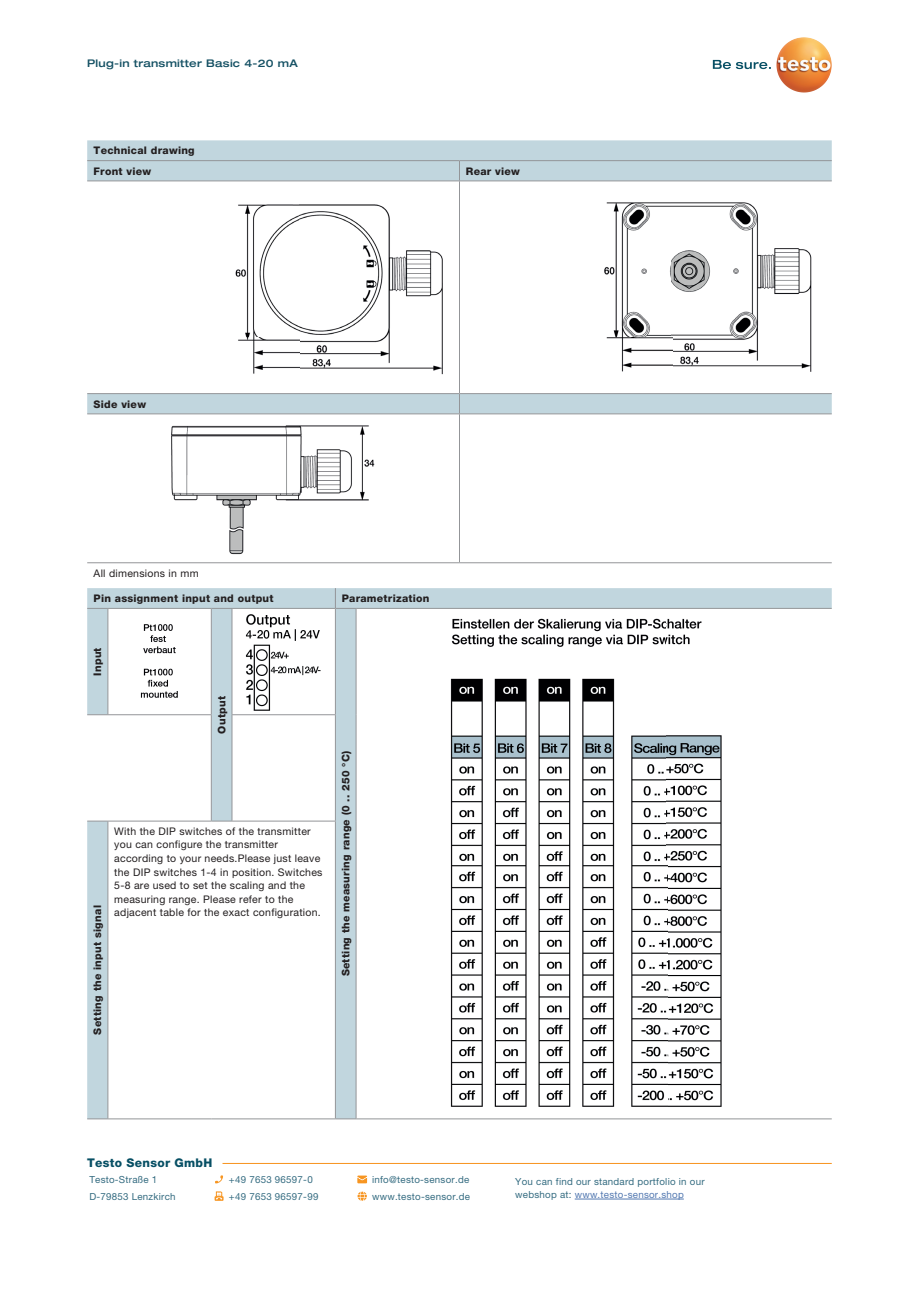
<style>
.page{position:relative;width:919px;height:1289px;background:#fff}
.page>*{position:absolute;margin:0;border:0;box-sizing:border-box;transform-origin:0 0}
.t1{font:800 12px "Helvetica Neue LTW1 G";letter-spacing:.025em;color:#074f64}
.t2{font:10.5px/13.5px "Helvetica Neue LTW1 G";letter-spacing:.025em;color:#231f20}
.t3{font:800 10.5px/20.2px "Helvetica Neue LTW1 G";letter-spacing:.025em;color:#231f20}
.t4{font:500 expanded 10.5px "Helvetica Neue LT Com";letter-spacing:.025em;color:#155164}
.t5{font:9.75px "Helvetica Neue LTW1 G";letter-spacing:.025em;color:#356c81}
.t6{font:9.75px "Helvetica Neue LTW1 G";letter-spacing:.025em;color:#5379b1}
.s1{color:#356c81}
</style>
<div class="page">
<div style="left:87px;top:140px;width:744px;height:40px;background:#c1d6de"></div>
<svg style="left:87px;top:181px;width:744px;height:234px;fill:#c1d6de"></svg>
<hr style="left:87px;top:160px;width:372px;height:1px;background:#939598">
<hr style="left:459px;top:160px;width:372px;height:1px;background:#939598">
<svg style="left:459px;top:161px;width:1px;height:19px"></svg>
<hr style="left:459px;top:181px;width:1px;height:212px;background:#939598">
<svg style="left:459px;top:394px;width:1px;height:19px"></svg>
<hr style="left:459px;top:414px;width:1px;height:148px;background:#939598">
<hr style="left:87px;top:180px;width:372px;height:1px;background:#939598">
<hr style="left:459px;top:180px;width:372px;height:1px;background:#939598">
<hr style="left:87px;top:393px;width:372px;height:1px;background:#939598">
<hr style="left:459px;top:393px;width:372px;height:1px;background:#939598">
<hr style="left:87px;top:413px;width:372px;height:1px;background:#939598">
<hr style="left:459px;top:413px;width:372px;height:1px;background:#939598">
<hr style="left:87px;top:562px;width:372px;height:1px;background:#939598">
<hr style="left:459px;top:562px;width:372px;height:1px;background:#939598">
<img style="left:89px;top:186px;width:368px;height:202px">
<img style="left:461px;top:186px;width:368px;height:202px">
<img style="left:171px;top:425px;width:204px;height:130px">
<svg style="left:87px;top:588px;width:744px;height:530px;fill:#c1d6de"></svg>
<svg style="left:108px;top:609px;width:723px;height:509px"></svg>
<svg style="left:87px;top:608px;width:20px;height:1px"></svg>
<hr style="left:108px;top:608px;width:103px;height:1px;background:#939598">
<svg style="left:212px;top:608px;width:19px;height:1px"></svg>
<hr style="left:232px;top:608px;width:103px;height:1px;background:#939598">
<hr style="left:231px;top:714px;width:105px;height:1px;background:#939598">
<hr style="left:232px;top:820px;width:104px;height:1px;background:#939598">
<svg style="left:87px;top:1118px;width:21px;height:1px"></svg>
<hr style="left:108px;top:1118px;width:103px;height:1px;background:#939598">
<svg style="left:211px;top:1118px;width:21px;height:1px"></svg>
<hr style="left:232px;top:1118px;width:103px;height:1px;background:#939598">
<svg style="left:335px;top:1118px;width:21px;height:1px"></svg>
<hr style="left:356px;top:1118px;width:475px;height:1px;background:#939598">
<hr style="left:107px;top:608px;width:1px;height:106px;background:#939598">
<hr style="left:107px;top:821px;width:1px;height:297px;background:#939598">
<hr style="left:211px;top:608px;width:1px;height:106px;background:#939598">
<hr style="left:231px;top:608px;width:1px;height:106px;background:#939598">
<hr style="left:335px;top:608px;width:1px;height:106px;background:#939598">
<hr style="left:355px;top:608px;width:1px;height:106px;background:#939598">
<hr style="left:335px;top:715px;width:1px;height:105px;background:#939598">
<hr style="left:355px;top:714px;width:1px;height:107px;background:#939598">
<hr style="left:335px;top:821px;width:1px;height:297px;background:#939598">
<hr style="left:355px;top:821px;width:1px;height:297px;background:#939598">
<svg style="left:87px;top:714px;width:248px;height:107px"></svg>
<hr style="left:108px;top:820px;width:103px;height:1px;background:#939598">
<svg style="left:335px;top:588px;width:21px;height:21px"></svg>
<hr style="left:356px;top:608px;width:475px;height:1px;background:#939598">
<img style="left:121px;top:610px;width:77px;height:102px">
<img style="left:245px;top:610px;width:77px;height:102px">
<img style="left:424px;top:610px;width:339px;height:506px">
<svg style="left:790px;top:37px;width:13px;height:4px"></svg>
<svg style="left:712px;top:60px;width:58px;height:9px"></svg>
<svg style="left:215px;top:1175px;width:8px;height:8px"></svg>
<svg style="left:357px;top:1175px;width:10px;height:8px"></svg>
<hr style="left:574px;top:1198px;width:109px;height:1px;background:#5379b1">
<svg style="left:214px;top:1191px;width:9px;height:9px"></svg>
<svg style="left:357px;top:1191px;width:10px;height:9px"></svg>
<hr style="left:222px;top:1162px;width:609px;height:1px;background:#f7931d">
<p class="t4" style="left:87px;top:57px;width:212px">Plug-in transmitter Basic 4-20 mA</p>
<p class="t3" style="left:94px;top:140px;width:103px">Technical drawing<br>Front view</p>
<p class="t3" style="left:466px;top:161px;width:56px">Rear view</p>
<p class="t3" style="left:94px;top:393px;width:54px">Side view</p>
<p class="t2" style="left:94px;top:566px;width:106px">All dimensions in mm</p>
<p class="t3" style="left:94px;top:588px;width:181px">Pin assignment input and output</p>
<p class="t3" style="left:342px;top:588px;width:89px">Parametrization</p>
<p class="t3" style="left:87px;top:675px;width:30px;rotate:-90deg">Input</p>
<p class="t3" style="left:211px;top:733px;width:39px;rotate:-90deg">Output</p>
<p class="t3" style="left:87px;top:1034px;width:131px;rotate:-90deg">Setting the input signal</p>
<p class="t2" style="left:114px;top:824px;width:210px">With the DIP switches of the transmitter you can configure the transmitter according to your needs.Please just leave the DIP switches 1-4 in position. Switches 5-8 are used to set the scaling and the measuring range. Please refer to the adjacent table for the exact configuration.</p>
<p class="t3" style="left:335px;top:976px;width:227px;rotate:-90deg">Setting the measuring range (0 .. 250 °C)</p>
<p class="t1" style="left:87px;top:1155px;width:127px">Testo Sensor GmbH</p>
<p class="t5" style="left:89px;top:1173px;width:69px">Testo-Straße 1</p>
<p class="t5" style="left:229px;top:1173px;width:85px">+49 7653 96597-0</p>
<p class="t5" style="left:372px;top:1173px;width:99px">info@testo-sensor.de</p>
<p class="t5" style="left:515px;top:1174px;width:191px">You can find our standard portfolio in our</p>
<p class="t5" style="left:89px;top:1190px;width:88px">D-79853 Lenzkirch</p>
<p class="t5" style="left:229px;top:1190px;width:91px">+49 7653 96597-99</p>
<p class="t5" style="left:372px;top:1190px;width:99px">www.testo-sensor.de</p>
<p class="t6" style="left:515px;top:1188px;width:170px"><span class="s1">webshop at:</span> www.testo-sensor.shop</p>
</div>
